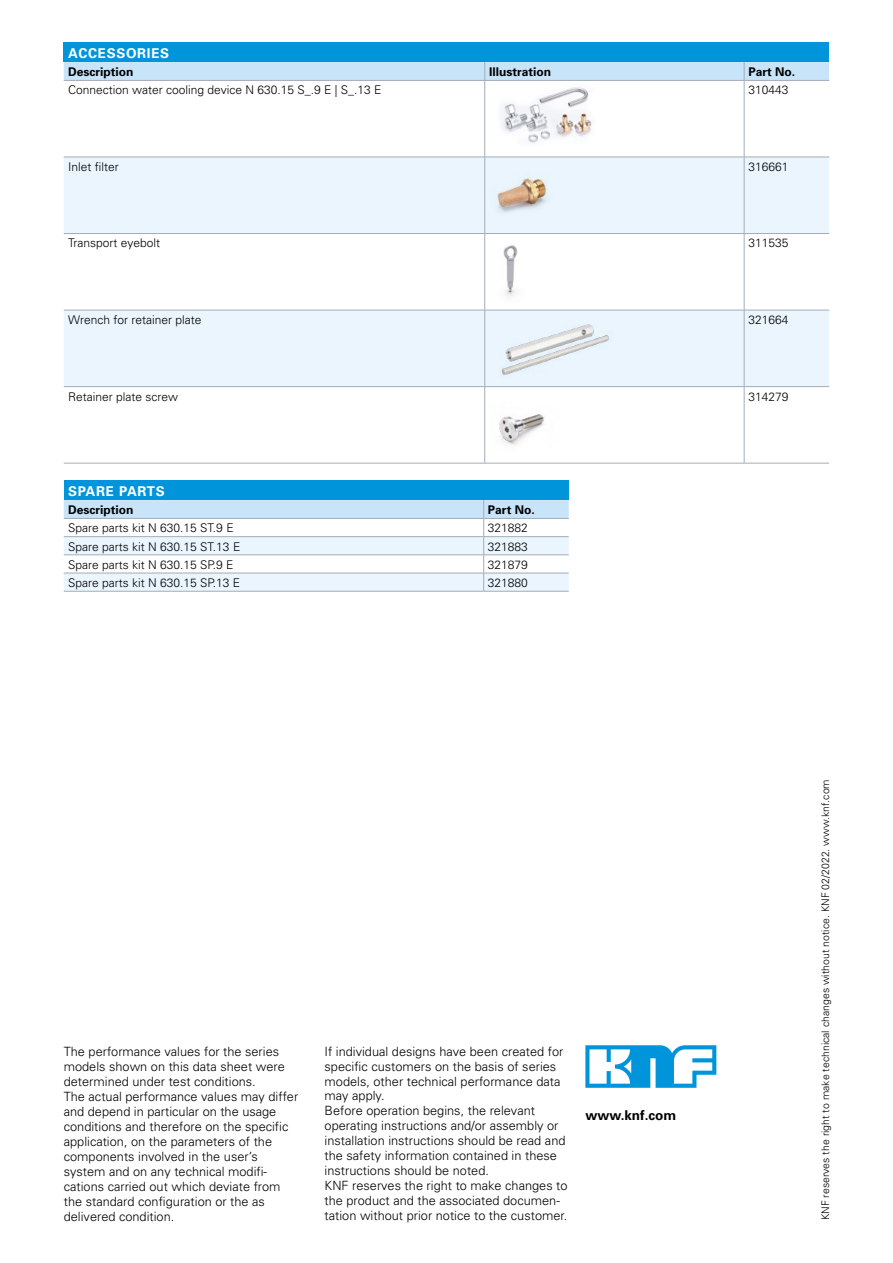
<style>
.page{position:relative;width:893px;height:1263px;background:#fff}
.page>*{position:absolute;margin:0;border:0;box-sizing:border-box;transform-origin:0 0}
.t1{font:700 13.5px "Univers";letter-spacing:.05em;color:#fff}
.t2{font:700 13.5px "Univers";color:#000}
.t3{font:300 12.75px/15px "Univers";color:#000}
.t4{font:300 12px "Univers";color:#000}
.t5{font:700 12px "Univers";color:#000}
.t6{font:300 10.5px "Univers";color:#000}
</style>
<div class="page">
<div style="left:64px;top:43px;width:765px;height:19px;background:#0095db"></div>
<svg style="left:64px;top:158px;width:765px;height:228px;fill:#eaf5fd"></svg>
<div style="left:64px;top:62px;width:765px;height:18px;background:#c8e4f9"></div>
<hr style="left:64px;top:80px;width:421px;height:1px;background:#a4adb7">
<hr style="left:485px;top:80px;width:259px;height:1px;background:#a4adb7">
<hr style="left:744px;top:80px;width:85px;height:1px;background:#a4adb7">
<hr style="left:64px;top:157px;width:421px;height:1px;background:#a4adb7">
<hr style="left:485px;top:157px;width:259px;height:1px;background:#a4adb7">
<hr style="left:744px;top:157px;width:85px;height:1px;background:#a4adb7">
<hr style="left:64px;top:233px;width:421px;height:1px;background:#a4adb7">
<hr style="left:485px;top:233px;width:259px;height:1px;background:#a4adb7">
<hr style="left:744px;top:233px;width:85px;height:1px;background:#a4adb7">
<hr style="left:64px;top:310px;width:421px;height:1px;background:#a4adb7">
<hr style="left:485px;top:310px;width:259px;height:1px;background:#a4adb7">
<hr style="left:744px;top:310px;width:85px;height:1px;background:#a4adb7">
<hr style="left:64px;top:386px;width:421px;height:1px;background:#a4adb7">
<hr style="left:485px;top:386px;width:259px;height:1px;background:#a4adb7">
<hr style="left:744px;top:386px;width:85px;height:1px;background:#a4adb7">
<hr style="left:64px;top:463px;width:421px;height:1px;background:#a4adb7">
<hr style="left:485px;top:463px;width:259px;height:1px;background:#a4adb7">
<hr style="left:744px;top:463px;width:85px;height:1px;background:#a4adb7">
<hr style="left:484px;top:81px;width:1px;height:76px;background:#a4adb7">
<hr style="left:744px;top:81px;width:1px;height:76px;background:#a4adb7">
<hr style="left:484px;top:157px;width:1px;height:76px;background:#a4adb7">
<hr style="left:744px;top:157px;width:1px;height:76px;background:#a4adb7">
<hr style="left:484px;top:234px;width:1px;height:76px;background:#a4adb7">
<hr style="left:744px;top:234px;width:1px;height:76px;background:#a4adb7">
<hr style="left:484px;top:310px;width:1px;height:76px;background:#a4adb7">
<hr style="left:744px;top:310px;width:1px;height:76px;background:#a4adb7">
<hr style="left:484px;top:387px;width:1px;height:76px;background:#a4adb7">
<hr style="left:744px;top:387px;width:1px;height:76px;background:#a4adb7">
<img style="left:501px;top:87px;width:93px;height:56px">
<div style="left:489px;top:161px;width:82px;height:65px;background:#eaf5fd"></div>
<img style="left:498px;top:178px;width:48px;height:28px">
<img style="left:489px;top:238px;width:68px;height:65px">
<img style="left:489px;top:314px;width:135px;height:65px">
<img style="left:499px;top:414px;width:46px;height:31px">
<div style="left:64px;top:480px;width:505px;height:20px;background:#0095db"></div>
<hr style="left:64px;top:591px;width:420px;height:1px;background:#a4adb7">
<hr style="left:484px;top:591px;width:85px;height:1px;background:#a4adb7">
<svg style="left:64px;top:500px;width:505px;height:91px"></svg>
<svg style="left:585px;top:1045px;width:131px;height:43px"></svg>
<p class="t1" style="left:68px;top:45px;width:103px">ACCESSORIES</p>
<p class="t5" style="left:68px;top:65px;width:67px">Description</p>
<p class="t5" style="left:489px;top:65px;width:64px">Illustration</p>
<p class="t5" style="left:748px;top:65px;width:48px">Part No.</p>
<p class="t4" style="left:68px;top:83px;width:315px">Connection water cooling device N 630.15 S_.9 E | S_.13 E</p>
<p class="t4" style="left:748px;top:83px;width:42px">310443</p>
<p class="t4" style="left:68px;top:159px;width:52px">Inlet filter</p>
<p class="t4" style="left:748px;top:159px;width:42px">316661</p>
<p class="t4" style="left:68px;top:236px;width:94px">Transport eyebolt</p>
<p class="t4" style="left:748px;top:236px;width:42px">311535</p>
<p class="t4" style="left:68px;top:312px;width:135px">Wrench for retainer plate</p>
<p class="t4" style="left:748px;top:312px;width:42px">321664</p>
<p class="t4" style="left:68px;top:389px;width:112px">Retainer plate screw</p>
<p class="t4" style="left:748px;top:389px;width:42px">314279</p>
<p class="t1" style="left:68px;top:483px;width:98px">SPARE PARTS</p>
<p class="t5" style="left:68px;top:503px;width:67px">Description</p>
<p class="t5" style="left:488px;top:503px;width:48px">Part No.</p>
<p class="t4" style="left:68px;top:521px;width:167px">Spare parts kit N 630.15 ST.9 E</p>
<p class="t4" style="left:488px;top:521px;width:42px">321882</p>
<p class="t4" style="left:68px;top:539px;width:174px">Spare parts kit N 630.15 ST.13 E</p>
<p class="t4" style="left:488px;top:539px;width:42px">321883</p>
<p class="t4" style="left:68px;top:557px;width:167px">Spare parts kit N 630.15 SP.9 E</p>
<p class="t4" style="left:488px;top:557px;width:42px">321879</p>
<p class="t4" style="left:68px;top:575px;width:174px">Spare parts kit N 630.15 SP.13 E</p>
<p class="t4" style="left:488px;top:575px;width:42px">321880</p>
<p class="t3" style="left:64px;top:1043px;width:236px">The performance values for the series models shown on this data sheet were determined under test conditions.<br>The actual performance values may differ and depend in particular on the usage conditions and therefore on the specific application, on the parameters of the components involved in the user’s system and on any technical modifi&shy;cations carried out which deviate from the standard configuration or the as delivered condition.</p>
<p class="t3" style="left:325px;top:1043px;width:245px">If individual designs have been created for specific customers on the basis of series models, other technical performance data may apply.<br>Before operation begins, the relevant operating instructions and/or assembly or installation instructions should be read and the safety information contained in these instructions should be noted.<br>KNF reserves the right to make changes to the product and the associated documen&shy;tation without prior notice to the customer.</p>
<p class="t2" style="left:585px;top:1107px;width:92px">www.knf.com</p>
<p class="t6" style="left:819px;top:1220px;width:443px;rotate:-90deg">KNF reserves the right to make technical changes without notice. KNF 02/2022. www.knf.com</p>
</div>
